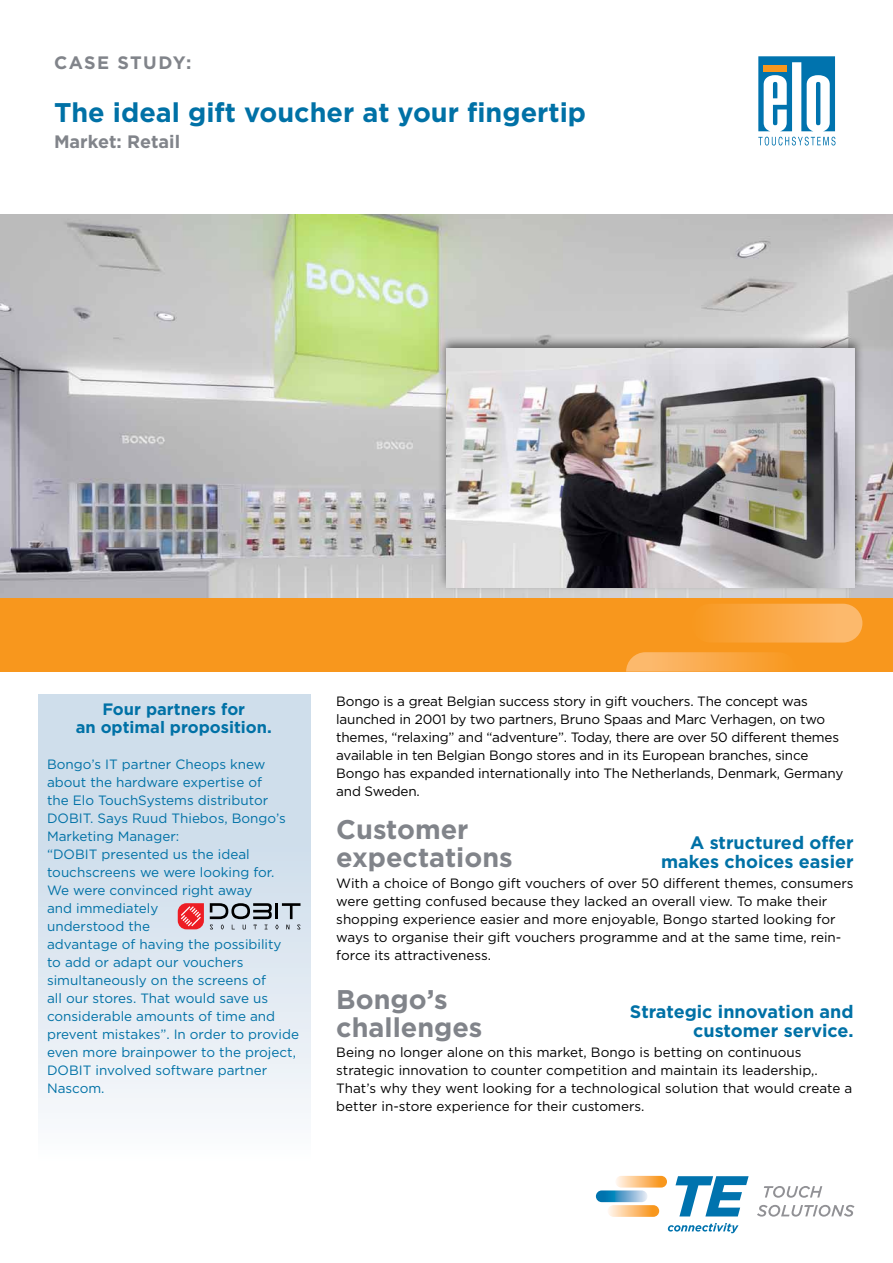
<style>
.page{position:relative;width:893px;height:1263px;background:#fff}
.page>*{position:absolute;margin:0;border:0;box-sizing:border-box;transform-origin:0 0}
.t1{font:700 27px/28.5px "Gotham";color:#81848a}
.t2{font:700 27px "Gotham";color:#0071a6}
.t3{font:700 18px/19.5px "Gotham";color:#0071a6;text-align:right}
.t4{font:700 18px "Gotham";color:#81848a}
.t5{font:700 18px "Gotham";letter-spacing:.08em;color:#81848a}
.t6{font:700 16.5px/18px "Gotham";color:#0071a6;text-align:center}
.t7{font:13.5px/18px "Gotham";letter-spacing:-.005em;color:#000}
.t8{font:13.5px/18px "Gotham";color:#0071a6}
</style>
<div class="page">
<svg style="left:758px;top:137px;width:77px;height:9px"></svg>
<svg style="left:758px;top:56px;width:77px;height:75px"></svg>
<div style="left:763px;top:65px;width:24px;height:7px;background:#f8971d"></div>
<div style="left:0;top:578px;width:893px;height:94px;background:#f8971d"></div>
<img style="left:691px;top:604px;width:171px;height:38px;border-radius:19px">
<img style="left:626px;top:652px;width:151px;height:20px">
<svg style="left:764px;top:1186px;width:58px;height:12px"></svg>
<svg style="left:757px;top:1205px;width:97px;height:11px"></svg>
<svg style="left:615px;top:1176px;width:52px;height:11px"></svg>
<svg style="left:608px;top:1205px;width:51px;height:12px"></svg>
<svg style="left:596px;top:1190px;width:51px;height:12px"></svg>
<svg style="left:675px;top:1176px;width:74px;height:40px"></svg>
<svg style="left:668px;top:1223px;width:71px;height:10px"></svg>
<div style="left:38px;top:694px;width:272px;height:467px;background:linear-gradient(to bottom,#c5d7e7,#f6f8fb)"></div>
<img style="left:0;top:215px;width:893px;height:382px">
<div style="left:437px;top:335px;width:427px;height:257px;background:#000;opacity:.55"></div>
<img style="left:446px;top:349px;width:409px;height:238px">
<svg style="left:210px;top:903px;width:90px;height:26px;background:#a0a9b1"></svg>
<svg style="left:178px;top:903px;width:26px;height:26px"></svg>
<h2 class="t5" style="left:54px;top:52px;width:139px">CASE STUDY:</h2>
<h1 class="t2" style="left:54px;top:97px;width:534px">The ideal gift voucher at your fingertip</h1>
<h2 class="t4" style="left:54px;top:131px;width:128px">Market: Retail</h2>
<p class="t6" style="left:76px;top:700px;width:198px">Four partners for<br>an optimal proposition.</p>
<p class="t8" style="left:47px;top:755px;width:254px">Bongo’s IT partner Cheops knew about the hardware expertise of<br>the Elo TouchSystems distributor<br>DOBIT. Says Ruud Thiebos, Bongo’s<br>Marketing Manager:<br>“DOBIT presented us the ideal touchscreens we were looking for.<br>We were convinced right away<br>and immediately<br>understood the<br>advantage of having the possibility<br>to add or adapt our vouchers simultaneously on the screens of<br>all our stores. That would save us considerable amounts of time and prevent mistakes”. In order to provide even more brainpower to the project,<br>DOBIT involved software partner<br>Nascom.</p>
<p class="t7" style="left:336px;top:692px;width:509px">Bongo is a great Belgian success story in gift vouchers. The concept was launched in 2001 by two partners, Bruno Spaas and Marc Verhagen, on two themes, “relaxing” and “adventure”. Today, there are over 50 different themes available in ten Belgian Bongo stores and in its European branches, since Bongo has expanded internationally into The Netherlands, Denmark, Germany and Sweden.</p>
<h2 class="t3" style="left:661px;top:832px;width:194px">A structured offer makes choices easier</h2>
<p class="t7" style="left:336px;top:874px;width:519px">With a choice of Bongo gift vouchers of over 50 different themes, consumers were getting confused because they lacked an overall view. To make their shopping experience easier and more enjoyable, Bongo started looking for ways to organise their gift vouchers programme and at the same time, rein&shy;force its attractiveness.</p>
<h1 class="t1" style="left:336px;top:814px;width:178px">Customer expectations</h1>
<h1 class="t1" style="left:336px;top:984px;width:148px">Bongo’s challenges</h1>
<h2 class="t3" style="left:630px;top:1001px;width:225px">Strategic innovation and customer service.</h2>
<p class="t7" style="left:336px;top:1043px;width:517px">Being no longer alone on this market, Bongo is betting on continuous strategic innovation to counter competition and maintain its leadership,.<br>That’s why they went looking for a technological solution that would create a better in-store experience for their customers.</p>
</div>
